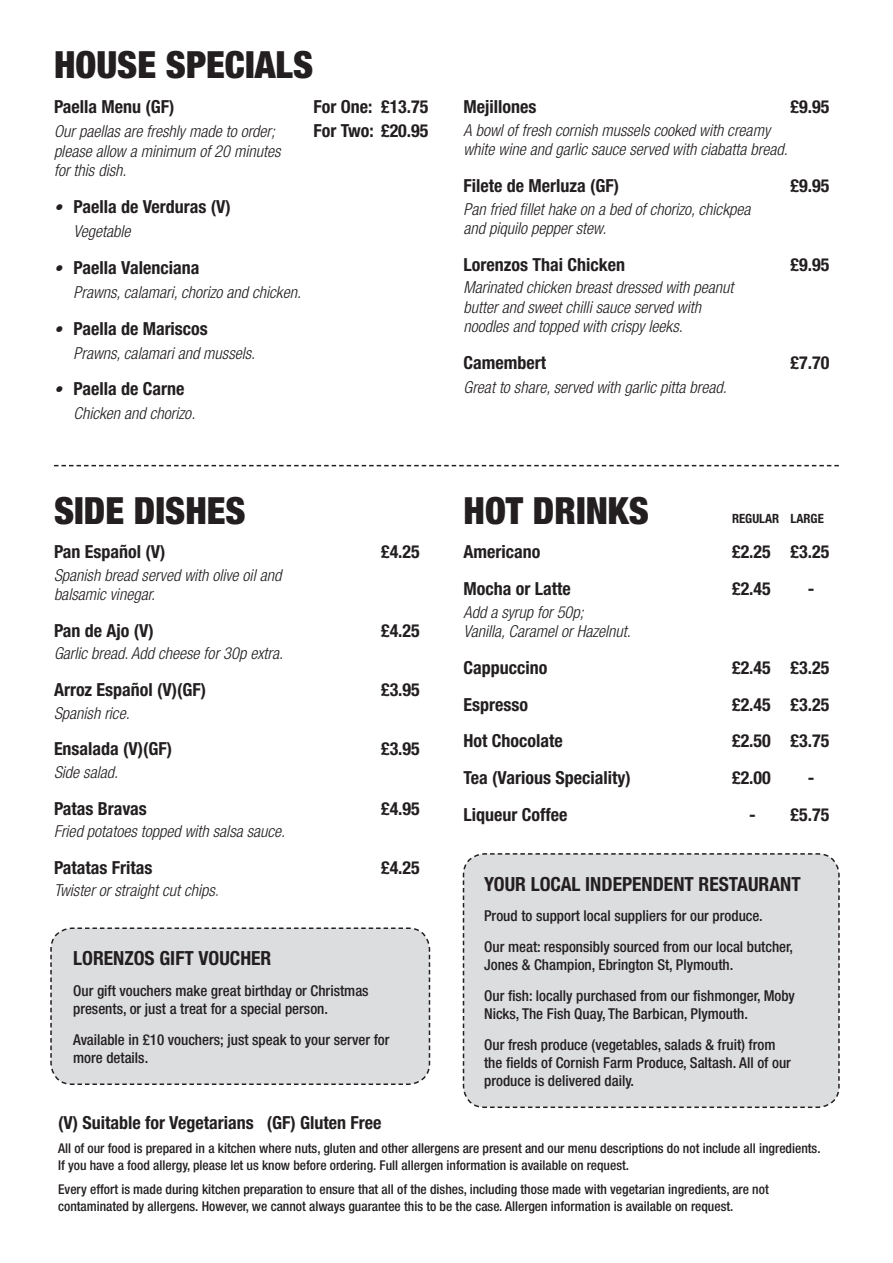
<style>
.page{position:relative;width:893px;height:1263px;background:#fff}
.page>*{position:absolute;margin:0;border:0;box-sizing:border-box;transform-origin:0 0}
.t1{font:900 condensed 37.5px "Helvetica Neue LT Pro";color:#231f20}
.t2{font:700 condensed 19.5px "Helvetica Neue LT Pro";color:#231f20}
.t3{font:700 condensed 18px "Helvetica Neue LT Pro";color:#231f20}
.t4{font:italic 300 condensed 16.5px/19.5px "Helvetica Neue LT Pro";color:#231f20}
.t5{font:500 condensed 15px/18px "Helvetica Neue LT Pro";color:#231f20}
.t6{font:500 condensed 13.5px/16.2px "Helvetica Neue LT Pro";color:#231f20}
.t7{font:700 condensed 12.75px "Helvetica Neue LT Pro";color:#231f20}
.s1{font-weight:300;font-style:italic;font-size:16.5px}
.s2{font-weight:400;font-style:normal;font-size:18px;color:#808285}
</style>
<div class="page">
<div style="left:462px;top:853px;width:378px;height:255px;background:#dcdddf"></div>
<div style="left:50px;top:927px;width:381px;height:158px;background:#dcdddf"></div>
<svg style="left:54px;top:465px;width:785px;height:1px"></svg>
<p class="t1" style="left:54px;top:42px;width:261px">HOUSE SPECIALS</p>
<p class="t3" style="left:54px;top:96px;width:122px">Paella Menu (GF)</p>
<p class="t3" style="left:314px;top:96px;width:117px">For One: £13.75</p>
<p class="t4" style="left:54px;top:122px;width:223px">Our paellas are freshly made to order;</p>
<p class="t3" style="left:314px;top:120px;width:117px">For Two: £20.95</p>
<p class="t4" style="left:54px;top:142px;width:228px">please allow a minimum of 20 minutes for this dish.</p>
<p class="t3" style="left:54px;top:196px;width:178px"><span class="s1">•</span> Paella de Verduras (V)</p>
<p class="t4" style="left:74px;top:222px;width:59px">Vegetable</p>
<p class="t3" style="left:54px;top:256px;width:147px"><span class="s1">•</span> Paella Valenciana</p>
<p class="t4" style="left:74px;top:283px;width:229px">Prawns, calamari, chorizo and chicken.</p>
<p class="t3" style="left:54px;top:317px;width:155px"><span class="s1">•</span> Paella de Mariscos</p>
<p class="t4" style="left:74px;top:343px;width:183px">Prawns, calamari and mussels.</p>
<p class="t3" style="left:54px;top:378px;width:132px"><span class="s1">•</span> Paella de Carne</p>
<p class="t4" style="left:74px;top:404px;width:123px">Chicken and chorizo.</p>
<p class="t1" style="left:54px;top:488px;width:193px">SIDE DISHES</p>
<p class="t3" style="left:54px;top:541px;width:113px">Pan Español (V)</p>
<p class="t3" style="left:381px;top:541px;width:40px">£4.25</p>
<p class="t4" style="left:54px;top:565px;width:229px">Spanish bread served with olive oil and balsamic vinegar.</p>
<p class="t3" style="left:54px;top:620px;width:101px">Pan de Ajo (V)</p>
<p class="t3" style="left:381px;top:620px;width:40px">£4.25</p>
<p class="t4" style="left:54px;top:644px;width:231px">Garlic bread. Add cheese for 30p extra.</p>
<p class="t3" style="left:54px;top:679px;width:154px">Arroz Español (V)(GF)</p>
<p class="t3" style="left:381px;top:679px;width:40px">£3.95</p>
<p class="t4" style="left:54px;top:703px;width:77px">Spanish rice.</p>
<p class="t3" style="left:54px;top:738px;width:120px">Ensalada (V)(GF)</p>
<p class="t3" style="left:381px;top:738px;width:40px">£3.95</p>
<p class="t4" style="left:54px;top:763px;width:66px">Side salad.</p>
<p class="t3" style="left:54px;top:797px;width:94px">Patas Bravas</p>
<p class="t3" style="left:381px;top:797px;width:40px">£4.95</p>
<p class="t4" style="left:54px;top:822px;width:233px">Fried potatoes topped with salsa sauce.</p>
<p class="t3" style="left:54px;top:857px;width:100px">Patatas Fritas</p>
<p class="t3" style="left:381px;top:857px;width:40px">£4.25</p>
<p class="t4" style="left:54px;top:881px;width:167px">Twister or straight cut chips<span class="s2">.</span></p>
<p class="t2" style="left:73px;top:946px;width:200px">LORENZOS GIFT VOUCHER</p>
<p class="t5" style="left:73px;top:981px;width:297px">Our gift vouchers make great birthday or Christmas presents, or just a treat for a special person.</p>
<p class="t5" style="left:73px;top:1030px;width:318px">Available in £10 vouchers; just speak to your server for more details.</p>
<p class="t3" style="left:463px;top:96px;width:74px">Mejillones</p>
<p class="t3" style="left:790px;top:96px;width:40px">£9.95</p>
<p class="t4" style="left:463px;top:121px;width:326px">A bowl of fresh cornish mussels cooked with creamy white wine and garlic sauce served with ciabatta bread.</p>
<p class="t3" style="left:463px;top:175px;width:157px">Filete de Merluza (GF)</p>
<p class="t3" style="left:790px;top:175px;width:40px">£9.95</p>
<p class="t4" style="left:463px;top:199px;width:288px">Pan fried fillet hake on a bed of chorizo, chickpea and piquilo pepper stew.</p>
<p class="t3" style="left:463px;top:253px;width:163px">Lorenzos Thai Chicken</p>
<p class="t3" style="left:790px;top:253px;width:40px">£9.95</p>
<p class="t4" style="left:463px;top:278px;width:272px">Marinated chicken breast dressed with peanut butter and sweet chilli sauce served with noodles and topped with crispy leeks.</p>
<p class="t3" style="left:463px;top:352px;width:84px">Camembert</p>
<p class="t3" style="left:790px;top:352px;width:40px">£7.70</p>
<p class="t4" style="left:463px;top:378px;width:265px">Great to share, served with garlic pitta bread.</p>
<p class="t1" style="left:463px;top:488px;width:187px">HOT DRINKS</p>
<p class="t3" style="left:463px;top:541px;width:78px">Americano</p>
<p class="t3" style="left:732px;top:541px;width:99px">£2.25 £3.25</p>
<p class="t3" style="left:463px;top:578px;width:109px">Mocha or Latte</p>
<p class="t3" style="left:732px;top:578px;width:40px">£2.45</p>
<p class="t3" style="left:808px;top:578px;width:8px">-</p>
<p class="t4" style="left:463px;top:602px;width:169px">Add a syrup for 50p;<br>Vanilla, Caramel or Hazelnut.</p>
<p class="t3" style="left:463px;top:656px;width:85px">Cappuccino</p>
<p class="t3" style="left:732px;top:656px;width:99px">£2.45 £3.25</p>
<p class="t3" style="left:463px;top:693px;width:66px">Espresso</p>
<p class="t3" style="left:732px;top:693px;width:99px">£2.45 £3.25</p>
<p class="t3" style="left:463px;top:730px;width:101px">Hot Chocolate</p>
<p class="t3" style="left:732px;top:730px;width:99px">£2.50 £3.75</p>
<p class="t3" style="left:463px;top:767px;width:169px">Tea (Various Speciality)</p>
<p class="t3" style="left:732px;top:767px;width:40px">£2.00</p>
<p class="t3" style="left:808px;top:767px;width:8px">-</p>
<p class="t3" style="left:463px;top:803px;width:105px">Liqueur Coffee</p>
<p class="t3" style="left:749px;top:803px;width:82px">- £5.75</p>
<p class="t7" style="left:732px;top:511px;width:93px">REGULAR LARGE</p>
<p class="t2" style="left:484px;top:872px;width:318px">YOUR LOCAL INDEPENDENT RESTAURANT</p>
<p class="t5" style="left:484px;top:907px;width:280px">Proud to support local suppliers for our produce.</p>
<p class="t5" style="left:484px;top:937px;width:310px">Our meat: responsibly sourced from our local butcher,<br>Jones &amp; Champion, Ebrington St, Plymouth.</p>
<p class="t5" style="left:484px;top:986px;width:312px">Our fish: locally purchased from our fishmonger, Moby<br>Nicks, The Fish Quay, The Barbican, Plymouth.</p>
<p class="t5" style="left:484px;top:1035px;width:308px">Our fresh produce (vegetables, salads &amp; fruit) from the fields of Cornish Farm Produce, Saltash. All of our produce is delivered daily.</p>
<p class="t3" style="left:58px;top:1111px;width:325px">(V) Suitable for Vegetarians (GF) Gluten Free</p>
<p class="t6" style="left:58px;top:1140px;width:764px">All of our food is prepared in a kitchen where nuts, gluten and other allergens are present and our menu descriptions do not include all ingredients.<br>If you have a food allergy, please let us know before ordering. Full allergen information is available on request.</p>
<p class="t6" style="left:58px;top:1181px;width:712px">Every effort is made during kitchen preparation to ensure that all of the dishes, including those made with vegetarian ingredients, are not contaminated by allergens. However, we cannot always guarantee this to be the case. Allergen information is available on request.</p>
</div>
